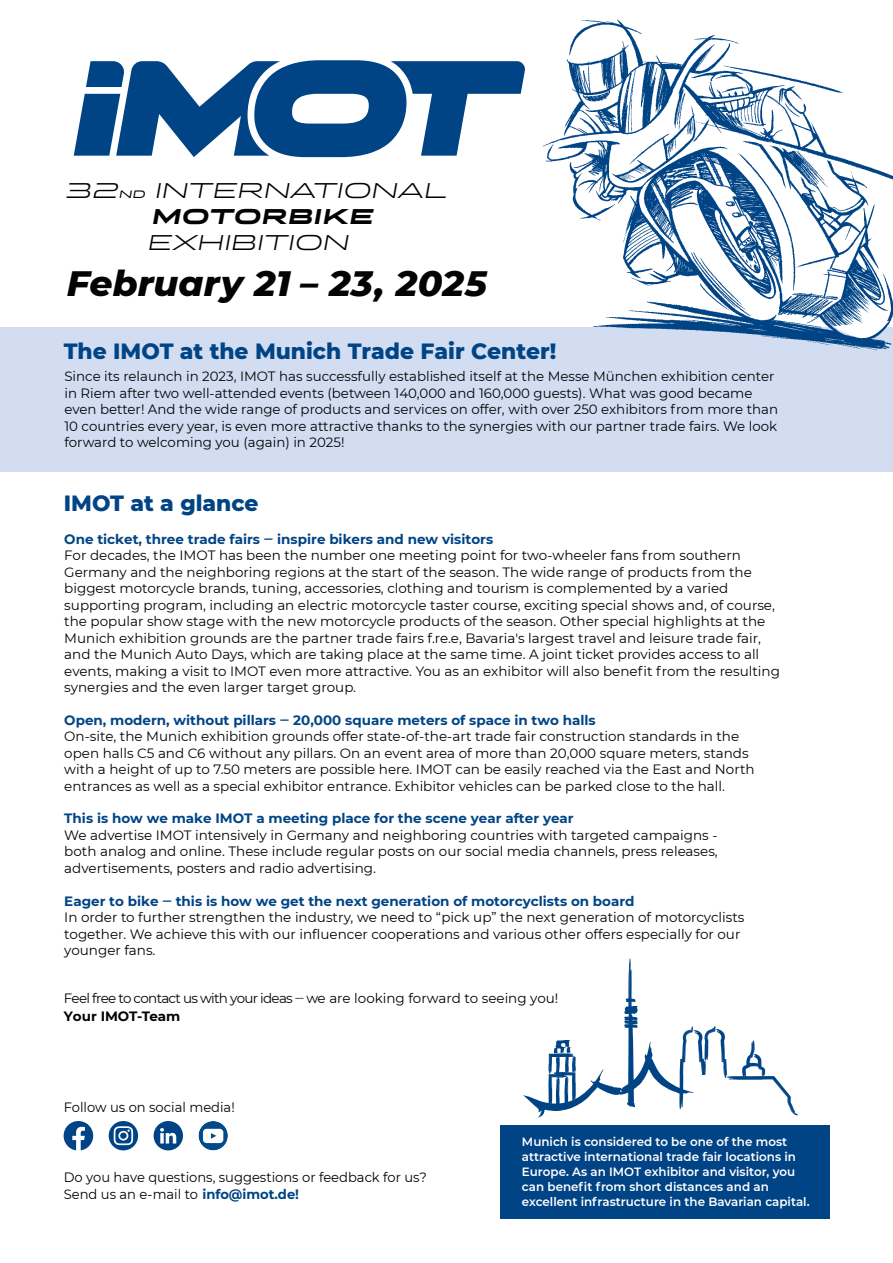
<style>
.page{position:relative;width:893px;height:1263px;background:#fff}
.page>*{position:absolute;margin:0;border:0;box-sizing:border-box;transform-origin:0 0}
.t1{font:italic 800 36px "Montserrat";letter-spacing:.005em;color:#020305}
.t2{font:800 22.5px "Montserrat";color:#004485}
.t3{font:italic 21.3px "Stereo Gothic 350";letter-spacing:.005em;color:#020305}
.t4{font:italic 21.3px "Stereo Gothic 850";letter-spacing:.005em;color:#020305}
.t5{font:13.5px/16.5px "Montserrat";color:#020305}
.t6{font:700 13.5px "Montserrat";color:#004485}
.t7{font:13.5px "Montserrat";letter-spacing:-.055em;color:#020305}
.t8{font:700 13.5px "Montserrat";color:#020305}
.t9{font:600 12px/15px "Montserrat";color:#fff}
.s1{font-family:"Stereo Gothic 500";font-size:10.8px}
.s2{font-weight:700;color:#004485}
</style>
<div class="page">
<div style="left:0;top:327px;width:893px;height:145px;background:#d2ddf2"></div>
<div style="left:500px;top:1125px;width:329px;height:93px;background:#004485"></div>
<svg style="left:523px;top:958px;width:275px;height:159px"></svg>
<img style="left:542px;top:19px;width:351px;height:332px">
<svg style="left:64px;top:1121px;width:29px;height:29px"></svg>
<svg style="left:109px;top:1121px;width:29px;height:29px"></svg>
<svg style="left:114px;top:1126px;width:19px;height:19px"></svg>
<svg style="left:198px;top:1121px;width:30px;height:29px"></svg>
<div style="left:203px;top:1129px;width:20px;height:14px;background:#fff;border-radius:4px"></div>
<svg style="left:211px;top:1133px;width:5px;height:6px"></svg>
<div style="left:154px;top:1121px;width:29px;height:29px;background:#004485;border-radius:50%"></div>
<svg style="left:160px;top:1128px;width:16px;height:15px"></svg>
<svg style="left:74px;top:60px;width:451px;height:97px"></svg>
<svg style="left:829px;top:315px;width:60px;height:25px"></svg>
<h3 class="t3" style="left:66px;top:173px;width:383px">32<span class="s1">ND</span> INTERNATIONAL</h3>
<h3 class="t4" style="left:152px;top:198px;width:223px">MOTORBIKE</h3>
<h3 class="t3" style="left:148px;top:225px;width:203px">EXHIBITION</h3>
<h1 class="t1" style="left:67px;top:257px;width:422px">February 21 – 23, 2025</h1>
<h2 class="t2" style="left:64px;top:335px;width:494px">The IMOT at the Munich Trade Fair Center!</h2>
<p class="t5" style="left:64px;top:368px;width:715px">Since its relaunch in 2023, IMOT has successfully established itself at the Messe München exhibition center in Riem after two well-attended events (between 140,000 and 160,000 guests). What was good became even better! And the wide range of products and services on offer, with over 250 exhibitors from more than 10 countries every year, is even more attractive thanks to the synergies with our partner trade fairs. We look forward to welcoming you (again) in 2025!</p>
<h2 class="t2" style="left:64px;top:487px;width:196px">IMOT at a glance</h2>
<p class="t6" style="left:64px;top:529px;width:430px">One ticket, three trade fairs ‒ inspire bikers and new visitors</p>
<p class="t5" style="left:64px;top:546px;width:717px">For decades, the IMOT has been the number one meeting point for two-wheeler fans from southern Germany and the neighboring regions at the start of the season. The wide range of products from the biggest motorcycle brands, tuning, accessories, clothing and tourism is complemented by a varied supporting program, including an electric motorcycle taster course, exciting special shows and, of course, the popular show stage with the new motorcycle products of the season. Other special highlights at the Munich exhibition grounds are the partner trade fairs f.re.e, Bavaria's largest travel and leisure trade fair, and the Munich Auto Days, which are taking place at the same time. A joint ticket provides access to all events, making a visit to IMOT even more attractive. You as an exhibitor will also benefit from the resulting synergies and the even larger target group.</p>
<p class="t6" style="left:64px;top:710px;width:533px">Open, modern, without pillars ‒ 20,000 square meters of space in two halls</p>
<p class="t5" style="left:64px;top:728px;width:692px">On-site, the Munich exhibition grounds offer state-of-the-art trade fair construction standards in the open halls C5 and C6 without any pillars. On an event area of more than 20,000 square meters, stands with a height of up to 7.50 meters are possible here. IMOT can be easily reached via the East and North entrances as well as a special exhibitor entrance. Exhibitor vehicles can be parked close to the hall.</p>
<p class="t6" style="left:64px;top:809px;width:511px">This is how we make IMOT a meeting place for the scene year after year</p>
<p class="t5" style="left:64px;top:826px;width:655px;text-align:justify">We advertise IMOT intensively in Germany and neighboring countries with targeted campaigns - both analog and online. These include regular posts on our social media channels, press releases, advertisements, posters and radio advertising.</p>
<p class="t6" style="left:64px;top:891px;width:572px">Eager to bike ‒ this is how we get the next generation of motorcyclists on board</p>
<p class="t5" style="left:64px;top:909px;width:682px">In order to further strengthen the industry, we need to “pick up” the next generation of motorcyclists together. We achieve this with our influencer cooperations and various other offers especially for our younger fans.</p>
<p class="t7" style="left:64px;top:989px;width:496px">Feel free to contact us with your ideas ‒ we are looking forward to seeing you!</p>
<p class="t8" style="left:64px;top:1006px;width:118px">Your IMOT-Team</p>
<p class="t5" style="left:64px;top:1098px;width:172px">Follow us on social media!</p>
<p class="t5" style="left:64px;top:1167px;width:365px;line-height:17.7px">Do you have questions, suggestions or feedback for us?<br>Send us an e-mail to <span class="s2">info@imot.de!</span></p>
<p class="t9" style="left:522px;top:1134px;width:289px">Munich is considered to be one of the most attractive international trade fair locations in Europe. As an IMOT exhibitor and visitor, you can benefit from short distances and an excellent infrastructure in the Bavarian capital.</p>
</div>
